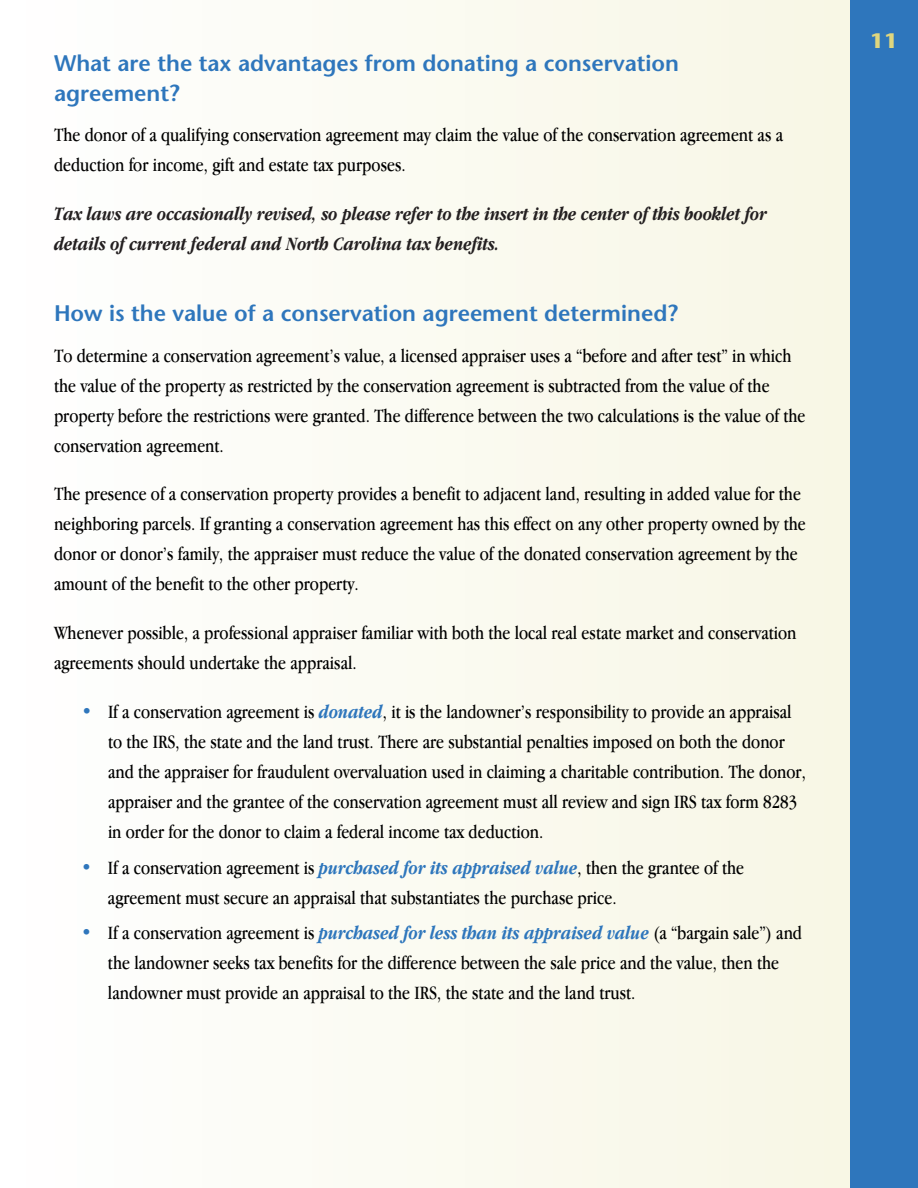
<style>
.page{position:relative;width:918px;height:1188px;background:#fff}
.page>*{position:absolute;margin:0;border:0;box-sizing:border-box;transform-origin:0 0}
.t1{font:600 22.5px/30px "Stone Sans";color:#2e76bc}
.t2{font:700 21px "Stone Sans ITC";color:#dfd67e}
.t3{font:19.5px/30px "Apple Garamond";color:#000}
.t4{font:italic 700 19.5px/30px "Apple Garamond";color:#231f20}
.s1{color:#2e76bc}
.s2{font-weight:700;font-style:italic;color:#2e76bc}
</style>
<div class="page">
<div style="left:0;top:0;width:918px;height:1188px;background:linear-gradient(to right,#feffff,#f7f6e3)"></div>
<div style="left:850px;top:0;width:68px;height:1188px;background:#2e76bc"></div>
<p class="t1" style="left:54px;top:47px;width:627px">What are the tax advantages from donating a conservation agreement?</p>
<p class="t3" style="left:54px;top:120px;width:731px">The donor of a qualifying conservation agreement may claim the value of the conservation agreement as a deduction for income, gift and estate tax purposes.</p>
<p class="t4" style="left:54px;top:199px;width:715px">Tax laws are occasionally revised, so please refer to the insert in the center of this booklet for details of current federal and North Carolina tax benefits.</p>
<p class="t1" style="left:54px;top:298px;width:625px">How is the value of a conservation agreement determined?</p>
<p class="t3" style="left:54px;top:340px;width:753px">To determine a conservation agreement’s value, a licensed appraiser uses a “before and after test” in which the value of the property as restricted by the conservation agreement is subtracted from the value of the property before the restrictions were granted. The difference between the two calculations is the value of the conservation agreement.</p>
<p class="t3" style="left:54px;top:479px;width:753px">The presence of a conservation property provides a benefit to adjacent land, resulting in added value for the neighboring parcels. If granting a conservation agreement has this effect on any other property owned by the donor or donor’s family, the appraiser must reduce the value of the donated conservation agreement by the amount of the benefit to the other property.</p>
<p class="t3" style="left:54px;top:618px;width:744px">Whenever possible, a professional appraiser familiar with both the local real estate market and conservation agreements should undertake the appraisal.</p>
<p class="t3" style="left:108px;top:697px;width:699px;text-indent:-27px"><span class="s1">•</span> If a conservation agreement is <span class="s2">donated</span>, it is the landowner’s responsibility to provide an appraisal to the IRS, the state and the land trust. There are substantial penalties imposed on both the donor and the appraiser for fraudulent overvaluation used in claiming a charitable contribution. The donor, appraiser and the grantee of the conservation agreement must all review and sign IRS tax form 8283 in order for the donor to claim a federal income tax deduction.</p>
<p class="t3" style="left:108px;top:852px;width:638px;text-indent:-27px"><span class="s1">•</span> If a conservation agreement is <span class="s2">purchased for its appraised value</span>, then the grantee of the agreement must secure an appraisal that substantiates the purchase price.</p>
<p class="t3" style="left:108px;top:917px;width:696px;text-indent:-27px"><span class="s1">•</span> If a conservation agreement is <span class="s2">purchased for less than its appraised value</span> (a “bargain sale”) and the landowner seeks tax benefits for the difference between the sale price and the value, then the landowner must provide an appraisal to the IRS, the state and the land trust.</p>
<p class="t2" style="left:870px;top:22px;width:30px">11</p>
</div>
